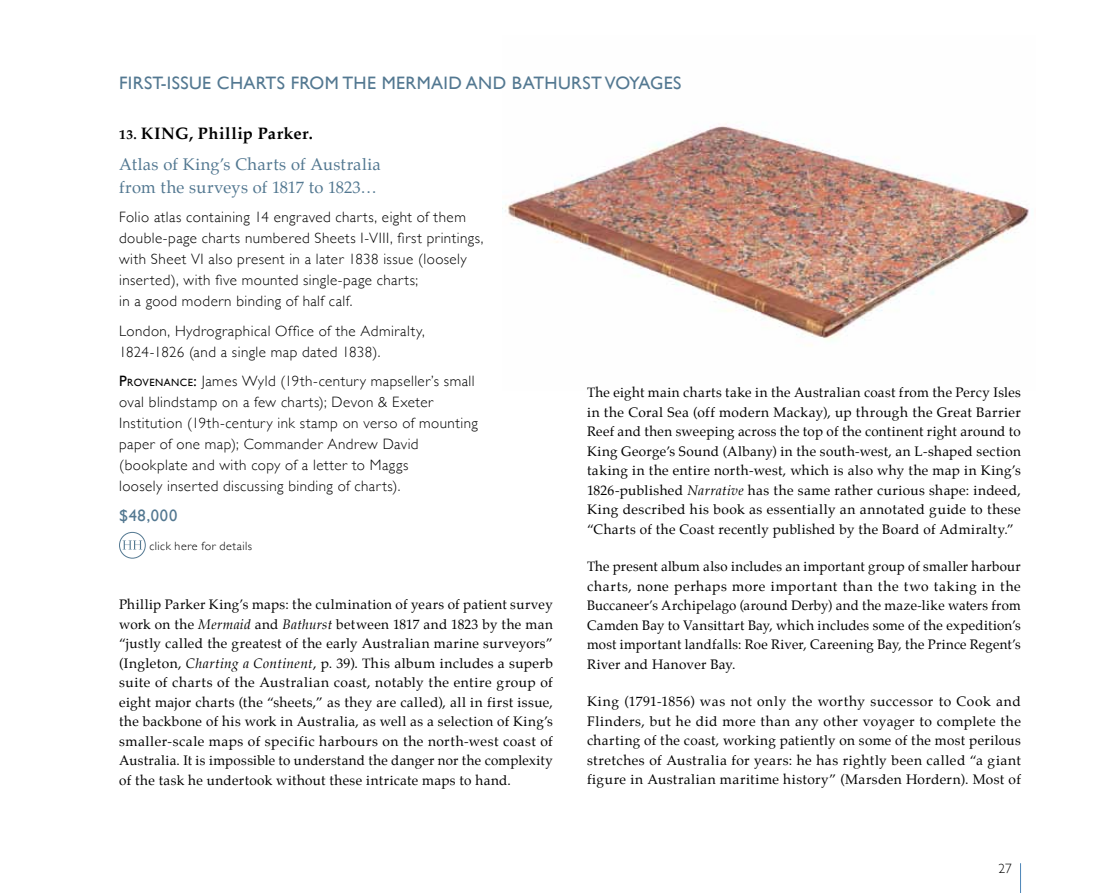
<style>
.page{position:relative;width:1106px;height:893px;background:#fff}
.page>*{position:absolute;margin:0;border:0;box-sizing:border-box;transform-origin:0 0}
.t1{font:18px "Gill Sans";letter-spacing:.02em;color:#537891}
.t2{font:16.5px/30.9px "Palatino";letter-spacing:.015em;color:#537891}
.t3{font:16.5px "Gill Sans";color:#537891}
.t4{font:300 15px/21px "Gill Sans";letter-spacing:.03em;color:#000}
.t5{font:13.5px/19.5px "Palatino";letter-spacing:.025em;color:#000;text-align:justify}
.t6{font:300 13.5px "Gill Sans";color:#000}
.t7{font:300 12px "Gill Sans";letter-spacing:.04em;color:#000}
.s1{font-weight:700;font-size:13.5px;color:#000}
.s2{font-weight:700;color:#000}
.s3{font-weight:400}
.s4{font-weight:400;font-size:10.5px}
.s5{font-style:italic}
</style>
<div class="page">
<hr style="left:1020px;top:863px;width:1px;height:30px;background:#4c85b8">
<img style="left:502px;top:126px;width:527px;height:220px">
<div style="left:119px;top:532px;width:27px;height:27px;border:1px solid #537891;border-radius:50%"></div>
<svg style="left:122px;top:540px;width:20px;height:9px"></svg>
<h1 class="t1" style="left:119px;top:72px;width:564px">FIRST-ISSUE CHARTS FROM THE MERMAID AND BATHURST VOYAGES</h1>
<p class="t2" style="left:119px;top:118px;width:263px"><span class="s1">13.</span> <span class="s2">KING, Phillip Parker.<br></span>Atlas of King’s Charts of Australia</p>
<p class="t2" style="left:119px;top:171px;width:259px">from the surveys of 1817 to 1823…</p>
<p class="t4" style="left:119px;top:206px;width:366px">Folio atlas containing 14 engraved charts, eight of them double-page charts numbered Sheets I-VIII, first printings, with Sheet VI also present in a later 1838 issue (loosely inserted), with five mounted single-page charts;<br>in a good modern binding of half calf.</p>
<p class="t4" style="left:119px;top:319px;width:307px">London, Hydrographical Office of the Admiralty,<br>1824-1826 (and a single map dated 1838).</p>
<p class="t4" style="left:119px;top:370px;width:360px"><span class="s3">P</span><span class="s4">ROVENANCE</span><span class="s3">:</span> James Wyld (19th-century mapseller’s small oval blindstamp on a few charts); Devon &amp; Exeter Institution (19th-century ink stamp on verso of mounting paper of one map); Commander Andrew David (bookplate and with copy of a letter to Maggs<br>loosely inserted discussing binding of charts).</p>
<p class="t3" style="left:119px;top:505px;width:60px">$48,000</p>
<p class="t7" style="left:149px;top:537px;width:104px">click here for details</p>
<p class="t5" style="left:587px;top:383px;width:435px">The eight main charts take in the Australian coast from the Percy Isles in the Coral Sea (off modern Mackay), up through the Great Barrier Reef and then sweeping across the top of the continent right around to King George’s Sound (Albany) in the south-west, an L-shaped section taking in the entire north-west, which is also why the map in King’s 1826-published <span class="s5">Narrative</span> has the same rather curious shape: indeed, King described his book as essentially an annotated guide to these “Charts of the Coast recently published by the Board of Admiralty.”</p>
<p class="t5" style="left:587px;top:557px;width:435px">The present album also includes an important group of smaller harbour charts, none perhaps more important than the two taking in the Buccaneer’s Archipelago (around Derby) and the maze-like waters from Camden Bay to Vansittart Bay, which includes some of the expedition’s most important landfalls: Roe River, Careening Bay, the Prince Regent’s River and Hanover Bay.</p>
<p class="t5" style="left:587px;top:692px;width:435px">King (1791-1856) was not only the worthy successor to Cook and Flinders, but he did more than any other voyager to complete the charting of the coast, working patiently on some of the most perilous stretches of Australia for years: he has rightly been called “a giant figure in Australian maritime history” (Marsden Hordern). Most of</p>
<p class="t5" style="left:119px;top:595px;width:435px">Phillip Parker King’s maps: the culmination of years of patient survey work on the <span class="s5">Mermaid</span> and <span class="s5">Bathurst</span> between 1817 and 1823 by the man “justly called the greatest of the early Australian marine surveyors” (Ingleton, <span class="s5">Charting a Continent</span>, p. 39). This album includes a superb suite of charts of the Australian coast, notably the entire group of eight major charts (the “sheets,” as they are called), all in first issue, the backbone of his work in Australia, as well as a selection of King’s smaller-scale maps of specific harbours on the north-west coast of Australia. It is impossible to understand the danger nor the complexity of the task he undertook without these intricate maps to hand.</p>
<p class="t6" style="left:998px;top:857px;width:15px">27</p>
</div>
